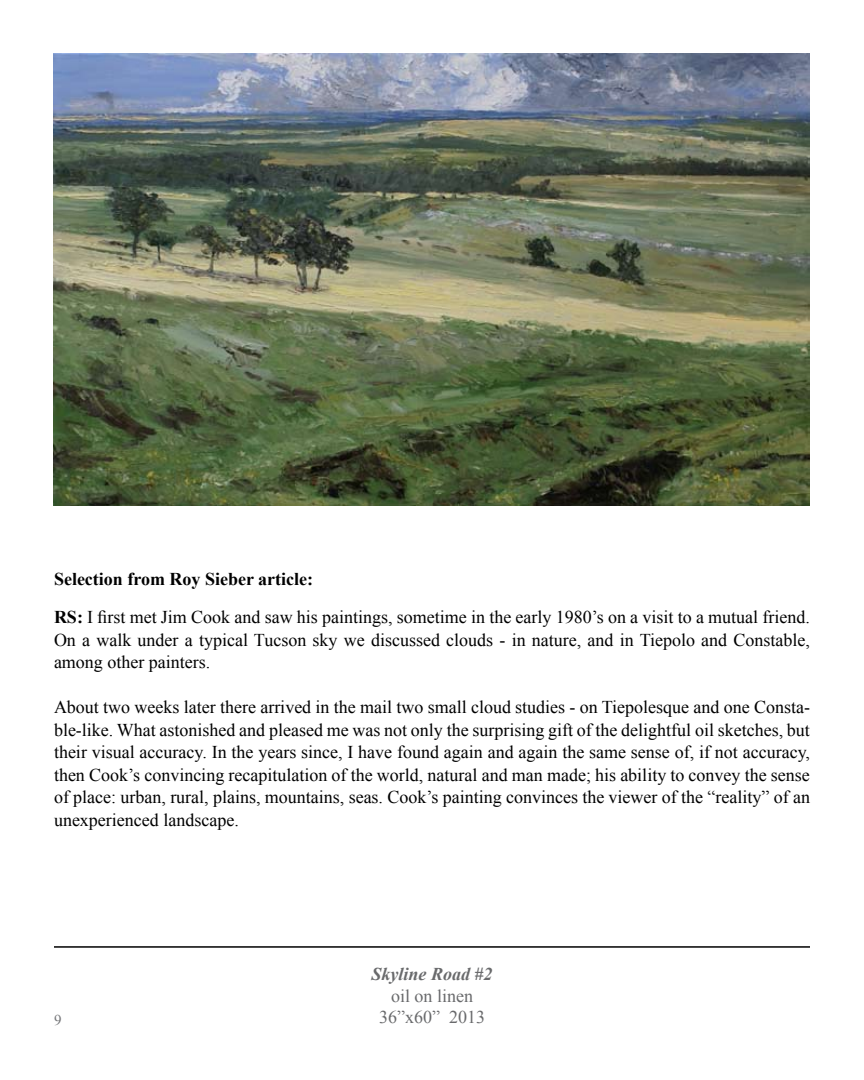
<style>
.page{position:relative;width:864px;height:1080px;background:#fff}
.page>*{position:absolute;margin:0;border:0;box-sizing:border-box;transform-origin:0 0}
.t1{font:18px/22.5px "Times New Roman";color:#000}
.t2{font:18px/21.6px "Times New Roman";color:#696a6c;text-align:center}
.t3{font:italic 700 18px "Times New Roman";color:#696a6c}
.t4{font:15px "Times New Roman";color:#76777a}
.s1{font-weight:700}
</style>
<div class="page">
<img style="left:54px;top:54px;width:756px;height:452px">
<hr style="left:54px;top:946px;width:756px;height:2px;background:#000">
<p class="t1" style="left:54px;top:559px;width:757px;line-height:38.7px"><span class="s1">Selection from Roy Sieber article:<br>RS:</span> I first met Jim Cook and saw his paintings, sometime in the early 1980’s on a visit to a mutual friend.</p>
<p class="t1" style="left:54px;top:628px;width:758px">On a walk under a typical Tucson sky we discussed clouds - in nature, and in Tiepolo and Constable, among other painters.</p>
<p class="t1" style="left:54px;top:696px;width:758px;text-align:justify">About two weeks later there arrived in the mail two small cloud studies - on Tiepolesque and one Consta&shy;ble-like. What astonished and pleased me was not only the surprising gift of the delightful oil sketches, but their visual accuracy. In the years since, I have found again and again the same sense of, if not accuracy, then Cook’s convincing recapitulation of the world, natural and man made; his ability to convey the sense of place: urban, rural, plains, mountains, seas. Cook’s painting convinces the viewer of the “reality” of an unexperienced landscape.</p>
<p class="t4" style="left:54px;top:1010px;width:9px">9</p>
<p class="t3" style="left:371px;top:962px;width:123px">Skyline Road #2</p>
<p class="t2" style="left:379px;top:985px;width:107px">oil on linen<br>36”x60” 2013</p>
</div>
